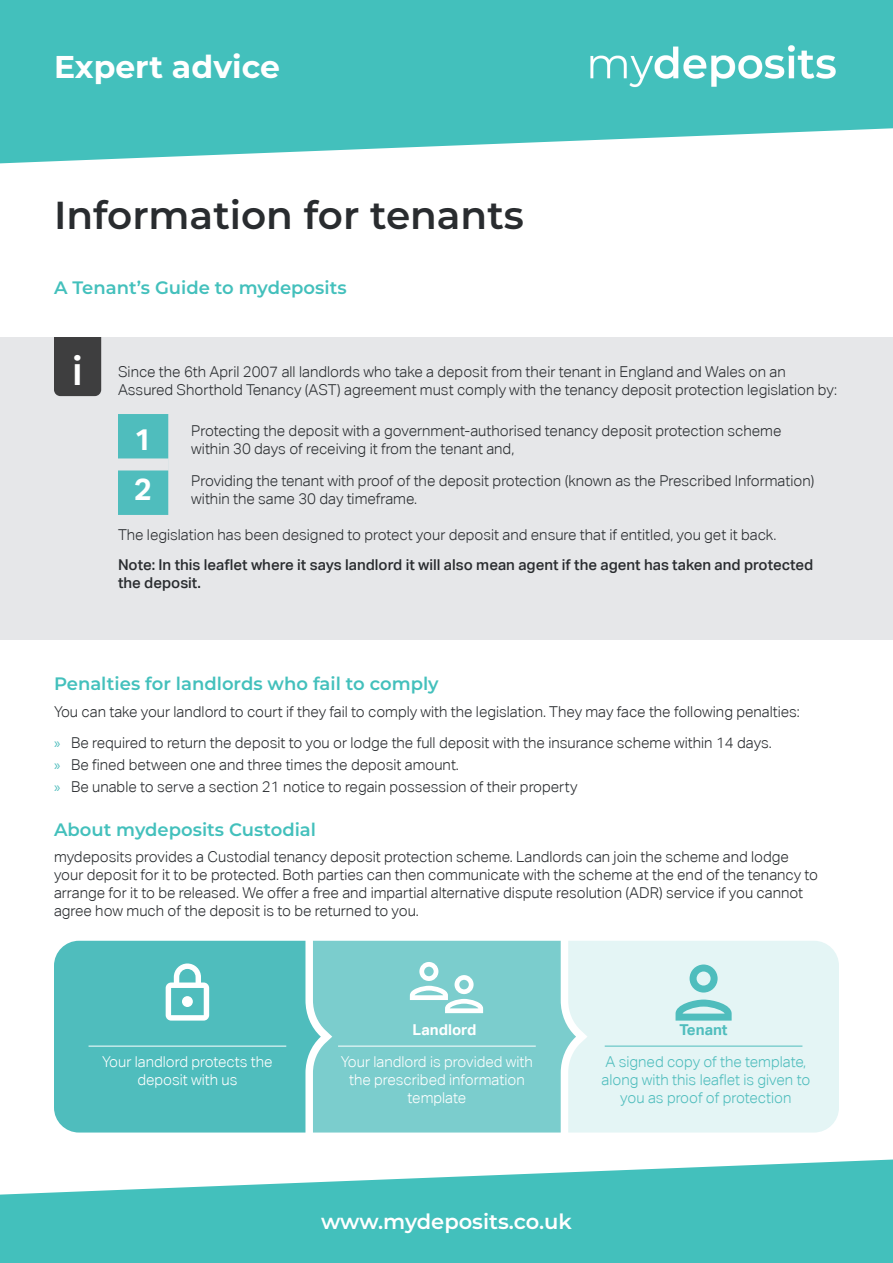
<style>
.page{position:relative;width:893px;height:1263px;background:#fff}
.page>*{position:absolute;margin:0;border:0;box-sizing:border-box;transform-origin:0 0}
.t1{font:600 39px "Montserrat";color:#292c2f}
.t2{font:600 39px "Montserrat";color:#fff}
.t3{font:700 31.5px "Montserrat";color:#fff}
.body{font:700 30px "Aktiv Grotesk Corp";color:#fff}
.t4{font:600 21px "Montserrat";color:#fff}
.Head_1{font:600 18px "Montserrat";color:#43c0bc}
.body-2{font:300 15px/18px "Aktiv Grotesk Corp";color:#292c2f}
.body-3{font:500 15px/18px "Aktiv Grotesk Corp";color:#292c2f}
.body-4{font:300 15px/18px "Aktiv Grotesk Corp";color:#fff;text-align:center}
.body-5{font:300 15px/18px "Aktiv Grotesk Corp";color:#4fbdbd;text-align:center}
.body-6{font:700 15px "Aktiv Grotesk Corp";color:#fff}
.body-7{font:700 15px "Aktiv Grotesk Corp";color:#4fbdbd}
.s1{font-family:"Myriad Pro";font-weight:400;color:#4fbdbd}
</style>
<div class="page">
<svg style="left:0;top:0;width:893px;height:163px;background:#58c7c3"></svg>
<svg style="left:0;top:1159px;width:893px;height:104px;fill:#43c0bc"></svg>
<img style="left:586px;top:43px;width:253px;height:46px">
<div style="left:0;top:337px;width:893px;height:302px;background:#e6e7e9"></div>
<div style="left:54px;top:337px;width:47px;height:59px;background:#3e3e3f"></div>
<div style="left:118px;top:414px;width:50px;height:101px;background:#4fbdbd"></div>
<div style="left:118px;top:458px;width:50px;height:12px;background:#e6e7e9"></div>
<div style="left:54px;top:941px;width:259px;height:191px;background:#4fbdbd"></div>
<div style="left:313px;top:941px;width:255px;height:191px;background:#7bcdcd"></div>
<div style="left:568px;top:941px;width:271px;height:191px;background:#e4f5f5"></div>
<hr style="left:89px;top:1046px;width:197px;height:1px;background:#fff">
<hr style="left:338px;top:1046px;width:198px;height:1px;background:#fff">
<hr style="left:605px;top:1046px;width:197px;height:1px;background:#4fbdbd">
<svg style="left:166px;top:963px;width:43px;height:57px"></svg>
<svg style="left:675px;top:964px;width:57px;height:56px;background:#abdfdf"></svg>
<svg style="left:410px;top:962px;width:73px;height:51px"></svg>
<p class="t3" style="left:54px;top:45px;width:227px">Expert advice</p>
<p class="t1" style="left:54px;top:187px;width:471px">Information for tenants</p>
<p class="Head_1" style="left:54px;top:275px;width:294px">A Tenant’s Guide to mydeposits</p>
<p class="t2" style="left:72px;top:344px;width:13px">i</p>
<p class="body-2" style="left:118px;top:363px;width:720px">Since the 6th April 2007 all landlords who take a deposit from their tenant in England and Wales on an<br>Assured Shorthold Tenancy (AST) agreement must comply with the tenancy deposit protection legislation by:</p>
<p class="body" style="left:134px;top:421px;width:19px">1</p>
<p class="body-2" style="left:191px;top:421px;width:592px">Protecting the deposit with a government-authorised tenancy deposit protection scheme within 30 days of receiving it from the tenant and,</p>
<p class="body" style="left:134px;top:471px;width:19px">2</p>
<p class="body-2" style="left:191px;top:472px;width:625px">Providing the tenant with proof of the deposit protection (known as the Prescribed Information) within the same 30 day timeframe.</p>
<p class="body-2" style="left:118px;top:525px;width:660px">The legislation has been designed to protect your deposit and ensure that if entitled, you get it back.</p>
<p class="body-3" style="left:118px;top:556px;width:697px">Note: In this leaflet where it says landlord it will also mean agent if the agent has taken and protected the deposit.</p>
<p class="Head_1" style="left:54px;top:671px;width:386px">Penalties for landlords who fail to comply</p>
<p class="body-2" style="left:54px;top:702px;width:747px">You can take your landlord to court if they fail to comply with the legislation. They may face the following penalties:</p>
<p class="body-2" style="left:54px;top:733px;width:719px"><span class="s1">»</span> Be required to return the deposit to you or lodge the full deposit with the insurance scheme within 14 days.</p>
<p class="body-2" style="left:54px;top:756px;width:406px"><span class="s1">»</span> Be fined between one and three times the deposit amount.</p>
<p class="body-2" style="left:54px;top:778px;width:525px"><span class="s1">»</span> Be unable to serve a section 21 notice to regain possession of their property</p>
<p class="Head_1" style="left:54px;top:816px;width:264px">About mydeposits Custodial</p>
<p class="body-2" style="left:54px;top:848px;width:765px">mydeposits provides a Custodial tenancy deposit protection scheme. Landlords can join the scheme and lodge your deposit for it to be protected. Both parties can then communicate with the scheme at the end of the tenancy to arrange for it to be released. We offer a free and impartial alternative dispute resolution (ADR) service if you cannot agree how much of the deposit is to be returned to you.</p>
<p class="body-6" style="left:412px;top:1020px;width:66px">Landlord</p>
<p class="body-7" style="left:679px;top:1020px;width:50px">Tenant</p>
<p class="body-4" style="left:102px;top:1053px;width:172px">Your landlord protects the deposit with us</p>
<p class="body-4" style="left:341px;top:1053px;width:194px">Your landlord is provided with the prescribed information template</p>
<p class="body-5" style="left:601px;top:1053px;width:210px">A signed copy of the template, along with this leaflet is given to you as proof of protection</p>
<p class="t4" style="left:321px;top:1207px;width:252px">www.mydeposits.co.uk</p>
</div>
